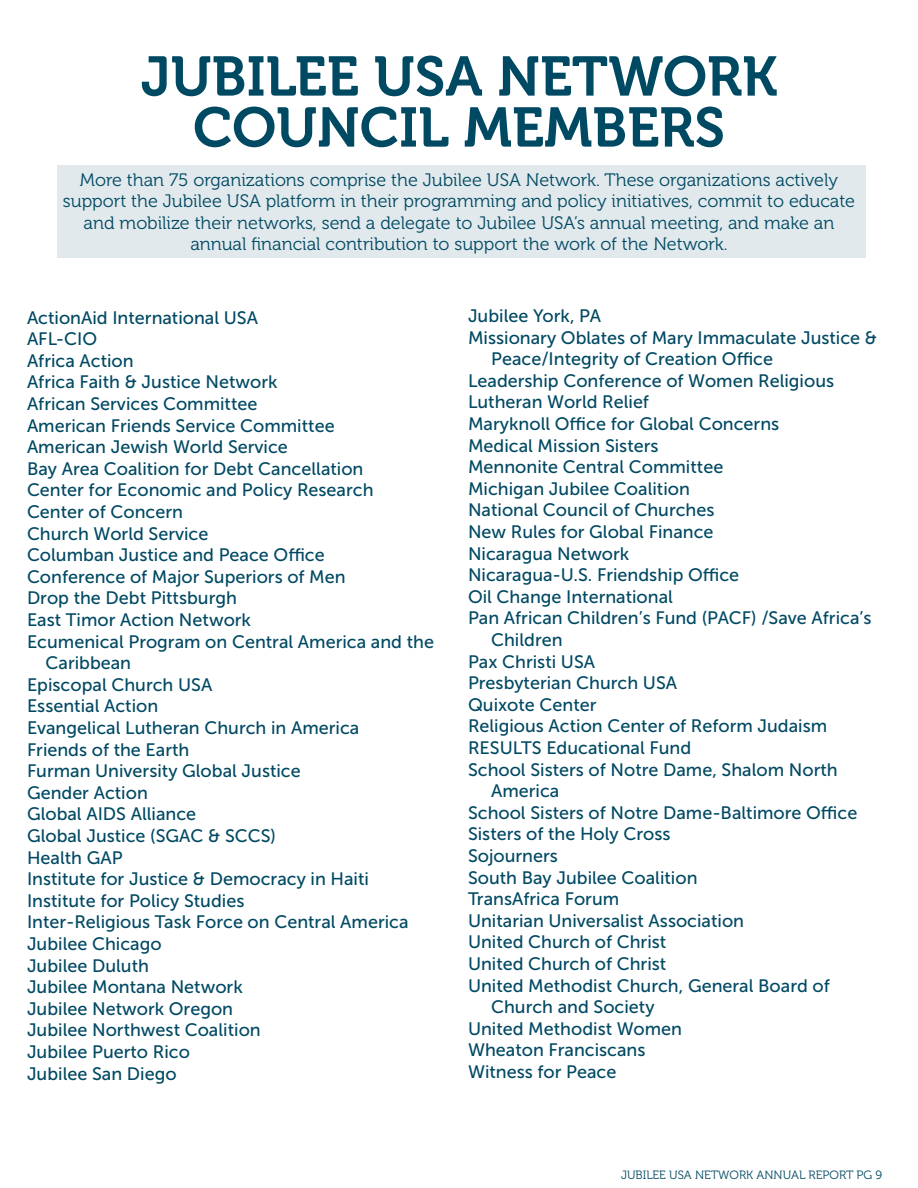
<style>
.page{position:relative;width:918px;height:1188px;background:#fff}
.page>*{position:absolute;margin:0;border:0;box-sizing:border-box;transform-origin:0 0}
.t1{font:55.5px/51px "Museo 700";color:#004963;text-align:center}
.t2{font:18px "Museo Sans 500";color:#004963}
.t3{font:18px/21.6px "Museo 300";color:#004963;text-align:center}
.t4{font:12px "Museo 300";color:#004963}
</style>
<div class="page">
<div style="left:57px;top:165px;width:809px;height:93px;background:#e1e9ec"></div>
<h1 class="t1" style="left:141px;top:52px;width:638px">JUBILEE USA NETWORK<br>COUNCIL MEMBERS</h1>
<p class="t3" style="left:63px;top:169px;width:794px">More than 75 organizations comprise the Jubilee USA Network. These organizations actively support the Jubilee USA platform in their programming and policy initiatives, commit to educate and mobilize their networks, send a delegate to Jubilee USA’s annual meeting, and make an annual financial contribution to support the work of the Network.</p>
<p class="t2" style="left:27px;top:308px;width:233px">ActionAid International USA</p>
<p class="t2" style="left:27px;top:329px;width:72px">AFL-CIO</p>
<p class="t2" style="left:27px;top:351px;width:108px">Africa Action</p>
<p class="t2" style="left:27px;top:372px;width:252px">Africa Faith &amp; Justice Network</p>
<p class="t2" style="left:27px;top:394px;width:232px">African Services Committee</p>
<p class="t2" style="left:27px;top:416px;width:309px">American Friends Service Committee</p>
<p class="t2" style="left:27px;top:437px;width:262px">American Jewish World Service</p>
<p class="t2" style="left:27px;top:459px;width:338px">Bay Area Coalition for Debt Cancellation</p>
<p class="t2" style="left:27px;top:480px;width:348px">Center for Economic and Policy Research</p>
<p class="t2" style="left:27px;top:502px;width:158px">Center of Concern</p>
<p class="t2" style="left:27px;top:524px;width:183px">Church World Service</p>
<p class="t2" style="left:27px;top:545px;width:299px">Columban Justice and Peace Office</p>
<p class="t2" style="left:27px;top:567px;width:320px">Conference of Major Superiors of Men</p>
<p class="t2" style="left:27px;top:588px;width:211px">Drop the Debt Pittsburgh</p>
<p class="t2" style="left:27px;top:610px;width:226px">East Timor Action Network</p>
<p class="t2" style="left:27px;top:632px;width:408px">Ecumenical Program on Central America and the</p>
<p class="t2" style="left:46px;top:653px;width:87px">Caribbean</p>
<p class="t2" style="left:27px;top:675px;width:187px">Episcopal Church USA</p>
<p class="t2" style="left:27px;top:696px;width:133px">Essential Action</p>
<p class="t2" style="left:27px;top:718px;width:334px">Evangelical Lutheran Church in America</p>
<p class="t2" style="left:27px;top:740px;width:164px">Friends of the Earth</p>
<p class="t2" style="left:27px;top:761px;width:275px">Furman University Global Justice</p>
<p class="t2" style="left:27px;top:783px;width:122px">Gender Action</p>
<p class="t2" style="left:27px;top:804px;width:171px">Global AIDS Alliance</p>
<p class="t2" style="left:27px;top:826px;width:250px">Global Justice (SGAC &amp; SCCS)</p>
<p class="t2" style="left:27px;top:848px;width:97px">Health GAP</p>
<p class="t2" style="left:27px;top:869px;width:344px">Institute for Justice &amp; Democracy in Haiti</p>
<p class="t2" style="left:27px;top:891px;width:219px">Institute for Policy Studies</p>
<p class="t2" style="left:27px;top:912px;width:383px">Inter-Religious Task Force on Central America</p>
<p class="t2" style="left:27px;top:934px;width:136px">Jubilee Chicago</p>
<p class="t2" style="left:27px;top:956px;width:124px">Jubilee Duluth</p>
<p class="t2" style="left:27px;top:977px;width:217px">Jubilee Montana Network</p>
<p class="t2" style="left:27px;top:999px;width:208px">Jubilee Network Oregon</p>
<p class="t2" style="left:27px;top:1020px;width:235px">Jubilee Northwest Coalition</p>
<p class="t2" style="left:27px;top:1042px;width:164px">Jubilee Puerto Rico</p>
<p class="t2" style="left:27px;top:1064px;width:151px">Jubilee San Diego</p>
<p class="t2" style="left:468px;top:306px;width:135px">Jubilee York, PA</p>
<p class="t2" style="left:468px;top:328px;width:411px">Missionary Oblates of Mary Immaculate Justice &amp;</p>
<p class="t2" style="left:491px;top:349px;width:284px">Peace/Integrity of Creation Office</p>
<p class="t2" style="left:468px;top:371px;width:368px">Leadership Conference of Women Religious</p>
<p class="t2" style="left:468px;top:392px;width:183px">Lutheran World Relief</p>
<p class="t2" style="left:468px;top:414px;width:313px">Maryknoll Office for Global Concerns</p>
<p class="t2" style="left:468px;top:436px;width:192px">Medical Mission Sisters</p>
<p class="t2" style="left:468px;top:457px;width:257px">Mennonite Central Committee</p>
<p class="t2" style="left:468px;top:479px;width:223px">Michigan Jubilee Coalition</p>
<p class="t2" style="left:468px;top:500px;width:248px">National Council of Churches</p>
<p class="t2" style="left:468px;top:522px;width:247px">New Rules for Global Finance</p>
<p class="t2" style="left:468px;top:544px;width:163px">Nicaragua Network</p>
<p class="t2" style="left:468px;top:565px;width:273px">Nicaragua-U.S. Friendship Office</p>
<p class="t2" style="left:468px;top:587px;width:207px">Oil Change International</p>
<p class="t2" style="left:468px;top:608px;width:405px">Pan African Children’s Fund (PACF) /Save Africa’s</p>
<p class="t2" style="left:491px;top:630px;width:73px">Children</p>
<p class="t2" style="left:468px;top:652px;width:129px">Pax Christi USA</p>
<p class="t2" style="left:468px;top:673px;width:211px">Presbyterian Church USA</p>
<p class="t2" style="left:468px;top:695px;width:130px">Quixote Center</p>
<p class="t2" style="left:468px;top:716px;width:361px">Religious Action Center of Reform Judaism</p>
<p class="t2" style="left:468px;top:738px;width:225px">RESULTS Educational Fund</p>
<p class="t2" style="left:468px;top:760px;width:371px">School Sisters of Notre Dame, Shalom North</p>
<p class="t2" style="left:491px;top:781px;width:70px">America</p>
<p class="t2" style="left:468px;top:803px;width:391px">School Sisters of Notre Dame-Baltimore Office</p>
<p class="t2" style="left:468px;top:824px;width:204px">Sisters of the Holy Cross</p>
<p class="t2" style="left:468px;top:846px;width:91px">Sojourners</p>
<p class="t2" style="left:468px;top:868px;width:231px">South Bay Jubilee Coalition</p>
<p class="t2" style="left:468px;top:889px;width:153px">TransAfrica Forum</p>
<p class="t2" style="left:468px;top:911px;width:278px">Unitarian Universalist Association</p>
<p class="t2" style="left:468px;top:932px;width:200px">United Church of Christ</p>
<p class="t2" style="left:468px;top:954px;width:200px">United Church of Christ</p>
<p class="t2" style="left:468px;top:976px;width:363px">United Methodist Church, General Board of</p>
<p class="t2" style="left:491px;top:997px;width:165px">Church and Society</p>
<p class="t2" style="left:468px;top:1019px;width:216px">United Methodist Women</p>
<p class="t2" style="left:468px;top:1040px;width:179px">Wheaton Franciscans</p>
<p class="t2" style="left:468px;top:1062px;width:150px">Witness for Peace</p>
<p class="t4" style="left:621px;top:1169px;width:253px">JUBILEE USA NETWORK ANNUAL REPORT PG</p>
</div>
